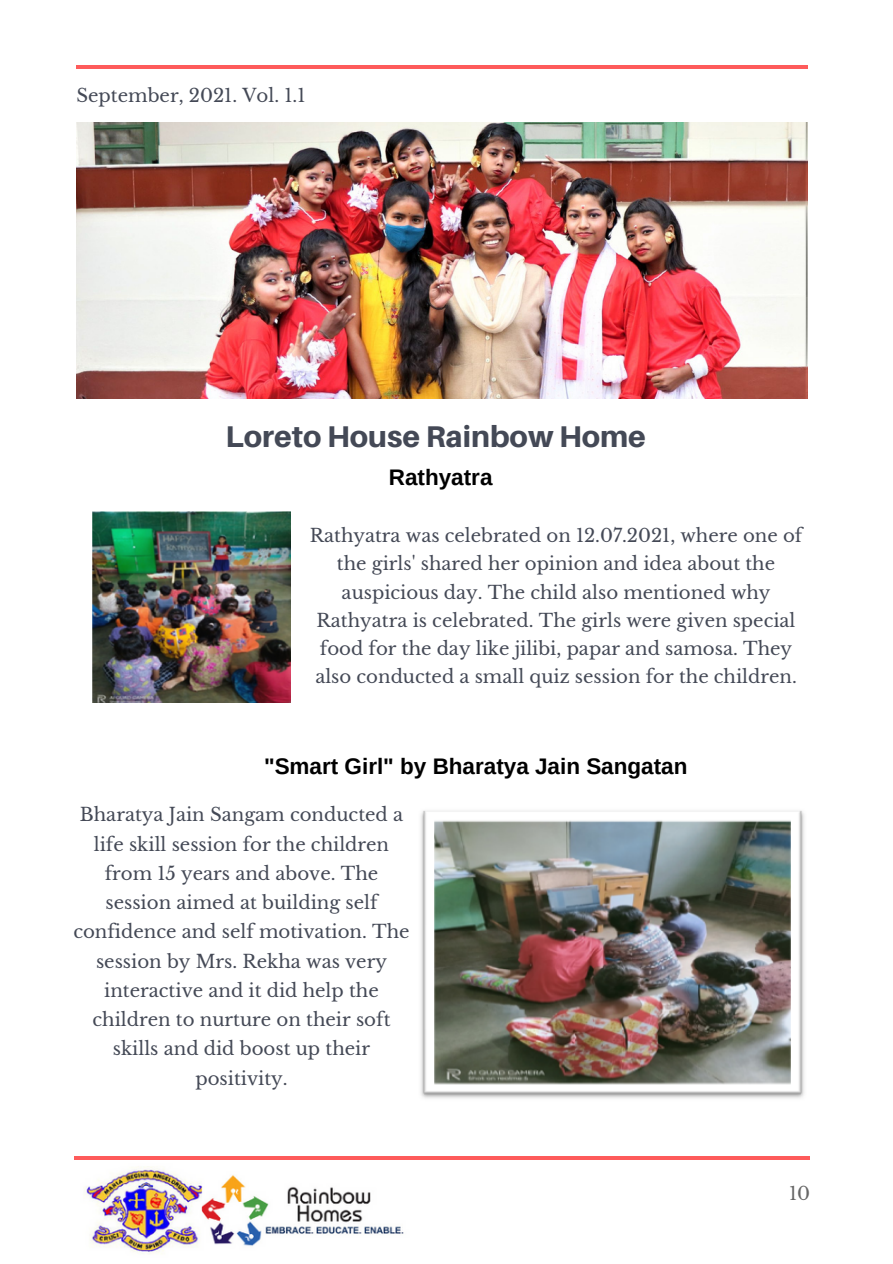
<style>
.page{position:relative;width:893px;height:1264px;background:#fff}
.page>*{position:absolute;margin:0;border:0;box-sizing:border-box;transform-origin:0 0}
.t1{font:800 30px "Aileron";color:#444956}
.t2{font:700 22.5px "Arimo";color:#000}
.t3{font:18.15px/29.2px "Libre Baskerville";color:#444956;text-align:center}
.t4{font:18.15px "Libre Baskerville";color:#666}
</style>
<div class="page">
<hr style="left:76px;top:65px;width:731px;height:4px;background:#fe5b5b">
<hr style="left:74px;top:1156px;width:735px;height:3px;background:#fe5b5b">
<img style="left:84px;top:1166px;width:320px;height:88px">
<img style="left:76px;top:123px;width:731px;height:275px">
<img style="left:92px;top:511px;width:198px;height:191px">
<img style="left:421px;top:810px;width:383px;height:289px">
<p class="t3" style="left:76px;top:81px;width:230px">September, 2021. Vol. 1.1</p>
<h1 class="t1" style="left:225px;top:418px;width:422px">Loreto House Rainbow Home</h1>
<p class="t2" style="left:389px;top:465px;width:105px">Rathyatra</p>
<p class="t3" style="left:310px;top:522px;width:494px;line-height:28px">Rathyatra was celebrated on 12.07.2021, where one of the girls' shared her opinion and idea about the auspicious day. The child also mentioned why Rathyatra is celebrated. The girls were given special food for the day like jilibi, papar and samosa. They also conducted a small quiz session for the children.</p>
<p class="t2" style="left:264px;top:754px;width:425px">"Smart Girl" by Bharatya Jain Sangatan</p>
<p class="t3" style="left:73px;top:800px;width:338px">Bharatya Jain Sangam conducted a life skill session for the children from 15 years and above. The session aimed at building self confidence and self motivation. The session by Mrs. Rekha was very interactive and it did help the children to nurture on their soft skills and did boost up their positivity.</p>
<p class="t4" style="left:789px;top:1181px;width:23px">10</p>
</div>
